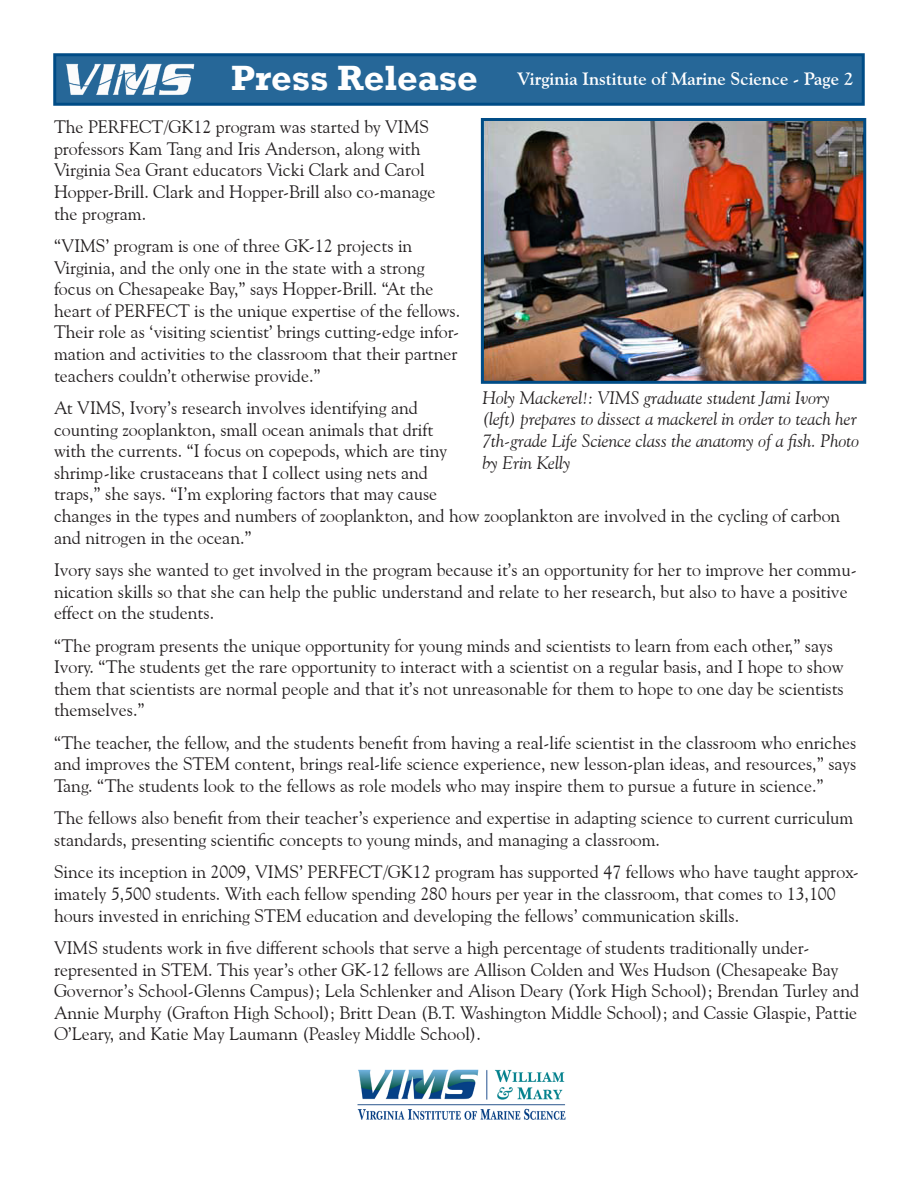
<style>
.page{position:relative;width:918px;height:1188px;background:#fff}
.page>*{position:absolute;margin:0;border:0;box-sizing:border-box;transform-origin:0 0}
.Press_Release_Headin{font:700 36px "Rockwell";color:#fff}
.Body_Text{font:18px/21.6px "Goudy Old Style BT";color:#231f20}
.Cutline{font:italic 18px/21.6px "Goudy Old Style BT";color:#231f20}
.Running_Head_-_pg{font:700 18px "Goudy Old Style BT";color:#fff}
</style>
<div class="page">
<div style="left:53px;top:53px;width:812px;height:53px;background:#266798;border:3px solid #004c86"></div>
<img style="left:66px;top:64px;width:128px;height:31px">
<img style="left:357px;top:1069px;width:209px;height:51px">
<img style="left:485px;top:122px;width:377px;height:258px">
<div style="left:481px;top:118px;width:385px;height:266px;border:3px solid #004c86"></div>
<p class="Press_Release_Headin" style="left:231px;top:56px;width:248px">Press Release</p>
<p class="Running_Head_-_pg" style="left:517px;top:68px;width:338px">Virginia Institute of Marine Science - Page 2</p>
<p class="Body_Text" style="left:54px;top:116px;width:383px">The PERFECT/GK12 program was started by VIMS professors Kam Tang and Iris Anderson, along with Virginia Sea Grant educators Vicki Clark and Carol Hopper-Brill. Clark and Hopper-Brill also co-manage the program.</p>
<p class="Body_Text" style="left:54px;top:235px;width:408px">“VIMS’ program is one of three GK-12 projects in Virginia, and the only one in the state with a strong focus on Chesapeake Bay,” says Hopper-Brill. “At the heart of PERFECT is the unique expertise of the fellows.<br>Their role as ‘visiting scientist’ brings cutting-edge infor&shy;mation and activities to the classroom that their partner teachers couldn’t otherwise provide.”</p>
<p class="Body_Text" style="left:54px;top:397px;width:788px">At VIMS, Ivory’s research involves identifying and<br>counting zooplankton, small ocean animals that drift<br>with the currents. “I focus on copepods, which are tiny<br>shrimp-like crustaceans that I collect using nets and<br>traps,” she says. “I’m exploring factors that may cause<br>changes in the types and numbers of zooplankton, and how zooplankton are involved in the cycling of carbon and nitrogen in the ocean.”</p>
<p class="Body_Text" style="left:54px;top:559px;width:804px">Ivory says she wanted to get involved in the program because it’s an opportunity for her to improve her commu&shy;nication skills so that she can help the public understand and relate to her research, but also to have a positive effect on the students.</p>
<p class="Body_Text" style="left:54px;top:634px;width:791px">“The program presents the unique opportunity for young minds and scientists to learn from each other,” says Ivory. “The students get the rare opportunity to interact with a scientist on a regular basis, and I hope to show them that scientists are normal people and that it’s not unreasonable for them to hope to one day be scientists themselves.”</p>
<p class="Body_Text" style="left:54px;top:731px;width:804px;text-align:justify">“The teacher, the fellow, and the students benefit from having a real-life scientist in the classroom who enriches and improves the STEM content, brings real-life science experience, new lesson-plan ideas, and resources,” says Tang. “The students look to the fellows as role models who may inspire them to pursue a future in science.”</p>
<p class="Body_Text" style="left:54px;top:807px;width:801px">The fellows also benefit from their teacher’s experience and expertise in adapting science to current curriculum standards, presenting scientific concepts to young minds, and managing a classroom.</p>
<p class="Body_Text" style="left:54px;top:861px;width:806px">Since its inception in 2009, VIMS’ PERFECT/GK12 program has supported 47 fellows who have taught approx&shy;imately 5,500 students. With each fellow spending 280 hours per year in the classroom, that comes to 13,100 hours invested in enriching STEM education and developing the fellows’ communication skills.</p>
<p class="Body_Text" style="left:54px;top:937px;width:807px">VIMS students work in five different schools that serve a high percentage of students traditionally under&shy;represented in STEM. This year’s other GK-12 fellows are Allison Colden and Wes Hudson (Chesapeake Bay Governor’s School-Glenns Campus); Lela Schlenker and Alison Deary (York High School); Brendan Turley and Annie Murphy (Grafton High School); Britt Dean (B.T. Washington Middle School); and Cassie Glaspie, Pattie O’Leary, and Katie May Laumann (Peasley Middle School).</p>
<p class="Cutline" style="left:482px;top:386px;width:378px">Holy Mackerel!: VIMS graduate student Jami Ivory (left) prepares to dissect a mackerel in order to teach her 7th-grade Life Science class the anatomy of a fish. Photo by Erin Kelly</p>
</div>
